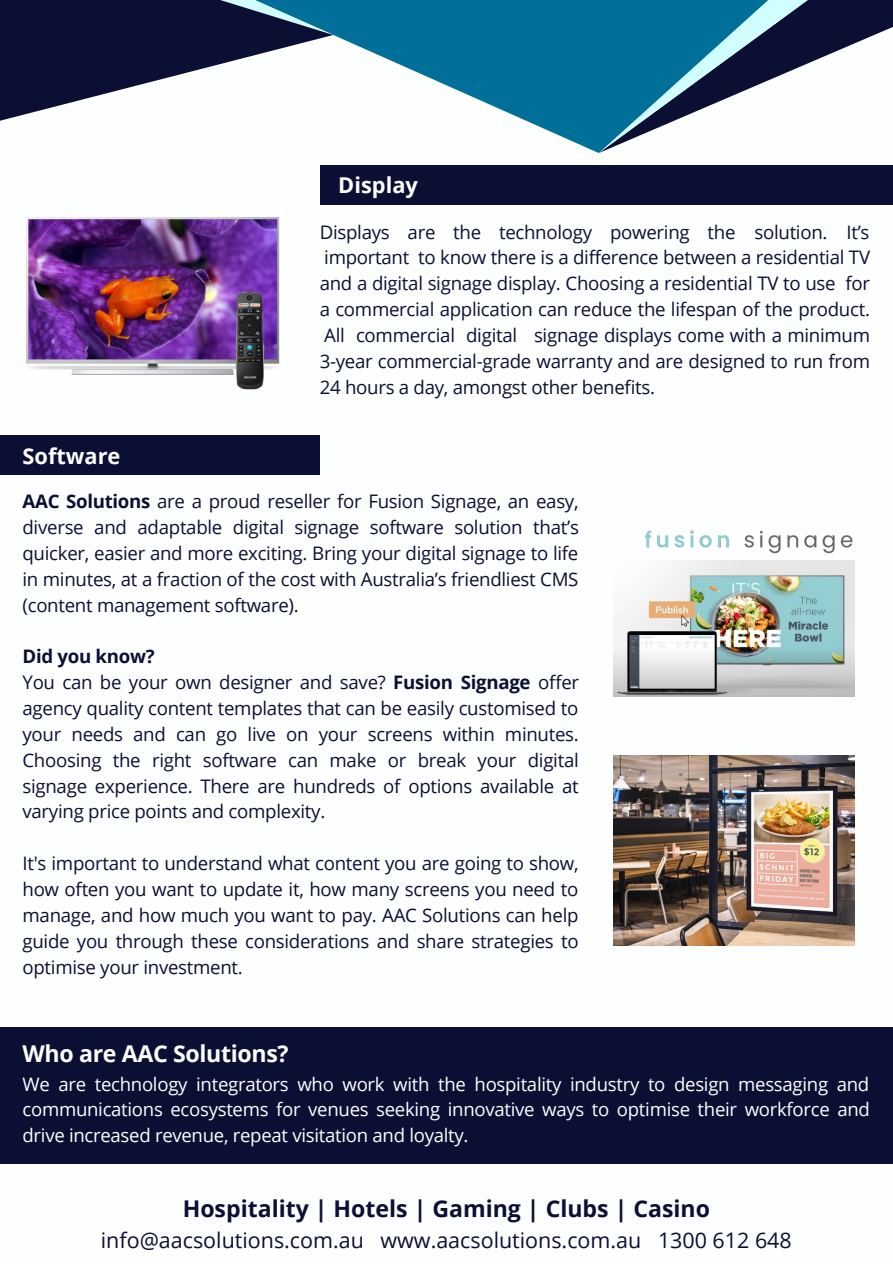
<style>
.page{position:relative;width:893px;height:1264px;background:#fff}
.page>*{position:absolute;margin:0;border:0;box-sizing:border-box;transform-origin:0 0}
.t1{font:700 23.1px "Open Sans";color:#0b0f33}
.t2{font:700 23.1px "Open Sans";letter-spacing:-.015em;color:#fdffff}
.t3{font:700 21.75px "Open Sans";color:#fdffff}
.t4{font:21.45px "Open Sans";color:#0b0f33}
.t5{font:18.6px/25.8px "Open Sans";letter-spacing:-.015em;color:#0b0f33;text-align:justify}
.t6{font:18.6px/25.8px "Open Sans";letter-spacing:-.015em;color:#fdffff;text-align:justify}
.t7{font:700 18.6px "Open Sans";letter-spacing:-.015em;color:#0b0f33}
.s1{font-weight:700}
</style>
<div class="page">
<svg style="left:333px;top:0;width:559px;height:153px"></svg>
<svg style="left:0;top:0;width:333px;height:121px"></svg>
<div style="left:0;top:1027px;width:892px;height:136px;background:#0b0f33"></div>
<div style="left:320px;top:165px;width:572px;height:39px;background:#0b0f33"></div>
<div style="left:0;top:435px;width:320px;height:40px;background:#0b0f33"></div>
<img style="left:26px;top:216px;width:254px;height:159px">
<img style="left:233px;top:290px;width:33px;height:100px">
<img style="left:613px;top:755px;width:241px;height:190px">
<img style="left:613px;top:560px;width:241px;height:136px">
<img style="left:644px;top:530px;width:209px;height:24px">
<p class="t3" style="left:338px;top:170px;width:81px">Display</p>
<p class="t5" style="left:320px;top:218px;width:552px">Displays are the technology powering the solution. It’s important to know there is a difference between a residential TV and a digital signage display. Choosing a residential TV to use for a commercial application can reduce the lifespan of the product.<br>All commercial digital signage displays come with a minimum 3-year commercial-grade warranty and are designed to run from 24 hours a day, amongst other benefits.</p>
<p class="t3" style="left:22px;top:440px;width:99px">Software</p>
<p class="t5" style="left:22px;top:488px;width:558px"><span class="s1">AAC Solutions</span> are a proud reseller for Fusion Signage, an easy, diverse and adaptable digital signage software solution that’s quicker, easier and more exciting. Bring your digital signage to life in minutes, at a fraction of the cost with Australia’s friendliest CMS (content management software).</p>
<p class="t7" style="left:22px;top:643px;width:134px">Did you know?</p>
<p class="t5" style="left:22px;top:669px;width:558px">You can be your own designer and save? <span class="s1">Fusion Signage</span> offer agency quality content templates that can be easily customised to your needs and can go live on your screens within minutes.<br>Choosing the right software can make or break your digital signage experience. There are hundreds of options available at varying price points and complexity.</p>
<p class="t5" style="left:22px;top:850px;width:557px">It's important to understand what content you are going to show, how often you want to update it, how many screens you need to manage, and how much you want to pay. AAC Solutions can help guide you through these considerations and share strategies to optimise your investment.</p>
<p class="t2" style="left:22px;top:1037px;width:267px">Who are AAC Solutions?</p>
<p class="t6" style="left:22px;top:1070px;width:848px">We are technology integrators who work with the hospitality industry to design messaging and communications ecosystems for venues seeking innovative ways to optimise their workforce and drive increased revenue, repeat visitation and loyalty.</p>
<p class="t1" style="left:183px;top:1192px;width:528px">Hospitality | Hotels | Gaming | Clubs | Casino</p>
<p class="t4" style="left:101px;top:1224px;width:692px">info@aacsolutions.com.au www.aacsolutions.com.au 1300 612 648</p>
</div>
